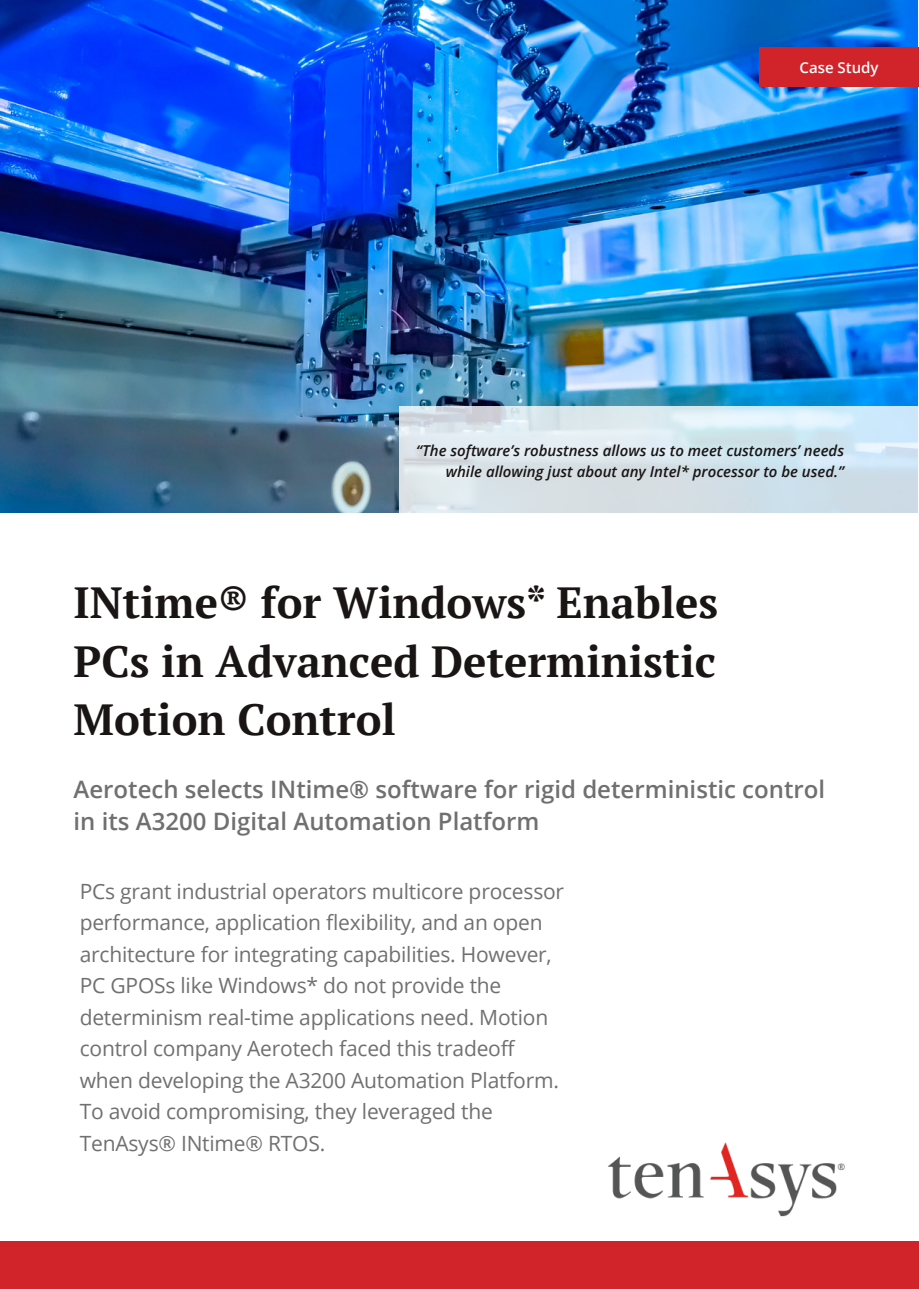
<style>
.page{position:relative;width:919px;height:1289px;background:#fff}
.page>*{position:absolute;margin:0;border:0;box-sizing:border-box;transform-origin:0 0}
.Front_Cover_Headline{font:700 43.5px/58.5px "PT Serif";color:#1a1515;text-align:justify}
.Front_Cover_Subhead{font:600 24px/31.5px "Open Sans";color:#707070}
.Article_Abstrtact_Co{font:21px/31.5px "Open Sans";letter-spacing:-.01em;color:#707070}
.Body_Copy{font:italic 600 15px/20.2px "Open Sans";color:#1a1515;text-align:right}
.t1{font:600 15px "Open Sans";color:#fff}
</style>
<div class="page">
<img style="left:0;top:0;width:917px;height:512px">
<img style="left:608px;top:1142px;width:237px;height:75px">
<div style="left:759px;top:47px;width:159px;height:40px;background:#d1232a"></div>
<div style="left:0;top:1241px;width:918px;height:47px;background:#d1232a"></div>
<svg style="left:399px;top:406px;width:519px;height:106px;background:#d6e4ec"></svg>
<p class="t1" style="left:799px;top:57px;width:81px">Case Study</p>
<p class="Body_Copy" style="left:416px;top:440px;width:429px">“The software’s robustness allows us to meet customers’ needs while allowing just about any Intel* processor to be used.”</p>
<p class="Front_Cover_Headline" style="left:74px;top:572px;width:646px">INtime® for Windows* Enables PCs in Advanced Deterministic Motion Control</p>
<p class="Front_Cover_Subhead" style="left:74px;top:773px;width:753px">Aerotech selects INtime® software for rigid deterministic control in its A3200 Digital Automation Platform</p>
<p class="Article_Abstrtact_Co" style="left:80px;top:874px;width:486px">PCs grant industrial operators multicore processor performance, application flexibility, and an open architecture for integrating capabilities. However, PC GPOSs like Windows* do not provide the determinism real-time applications need. Motion control company Aerotech faced this tradeoff when developing the A3200 Automation Platform.<br>To avoid compromising, they leveraged the TenAsys® INtime® RTOS.</p>
</div>
